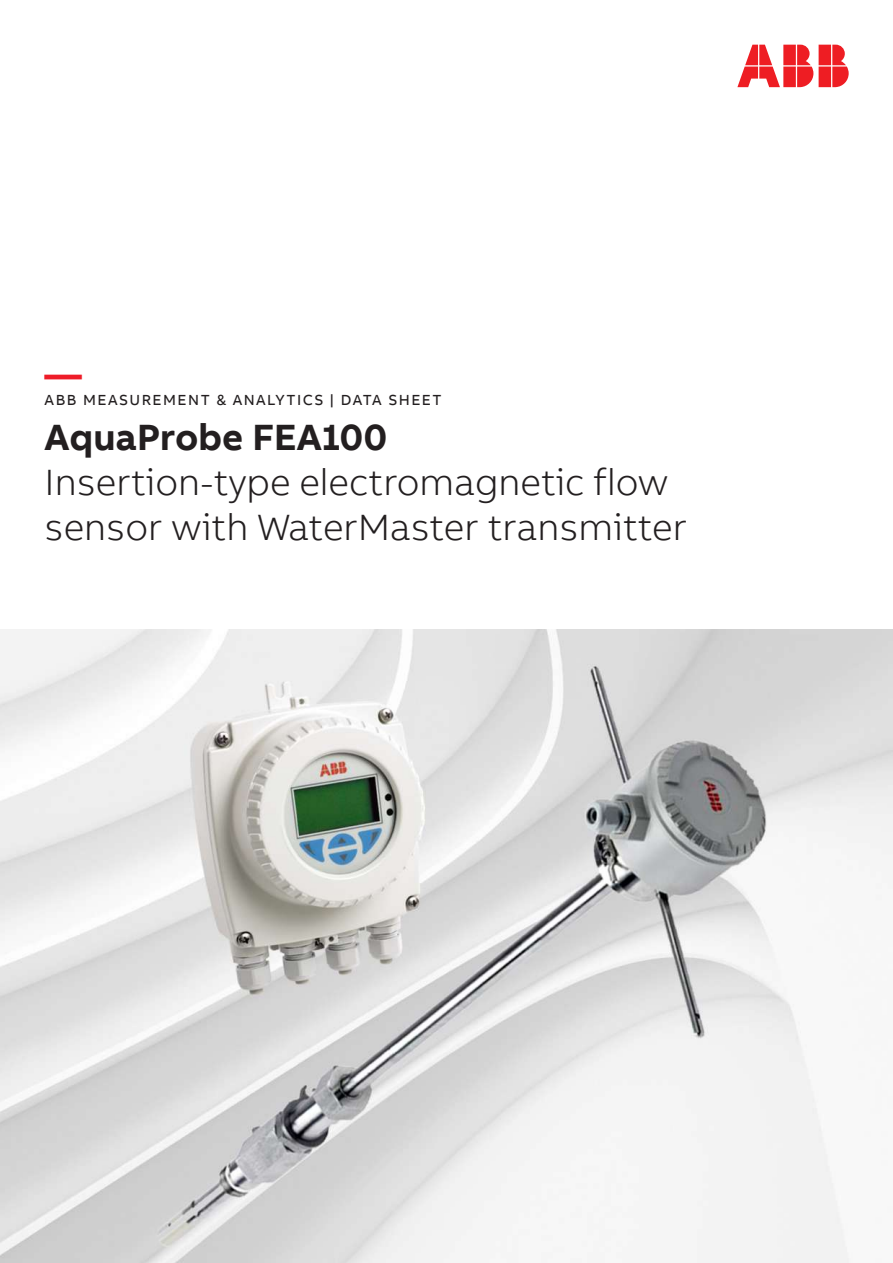
<style>
.page{position:relative;width:893px;height:1263px;background:#fff}
.page>*{position:absolute;margin:0;border:0;box-sizing:border-box;transform-origin:0 0}
.t1{font:300 37.5px/45px "AB Bvoice";color:#231f20}
.t2{font:700 37.5px "AB Bvoice";color:#231f20}
.t3{font:700 37.5px "AB Bvoice";color:#ee1c28}
.t4{font:15px "AB Bvoice";letter-spacing:.1em;color:#231f20}
</style>
<div class="page">
<svg style="left:737px;top:45px;width:112px;height:42px"></svg>
<img style="left:0;top:629px;width:893px;height:634px">
<p class="t3" style="left:45px;top:350px;width:39px">—</p>
<p class="t4" style="left:45px;top:390px;width:398px">ABB MEASUREMENT &amp; ANALYTICS | DATA SHEET</p>
<p class="t2" style="left:45px;top:413px;width:344px">AquaProbe FEA100</p>
<p class="t1" style="left:45px;top:459px;width:644px">Insertion-type electromagnetic flow sensor with WaterMaster transmitter</p>
</div>
